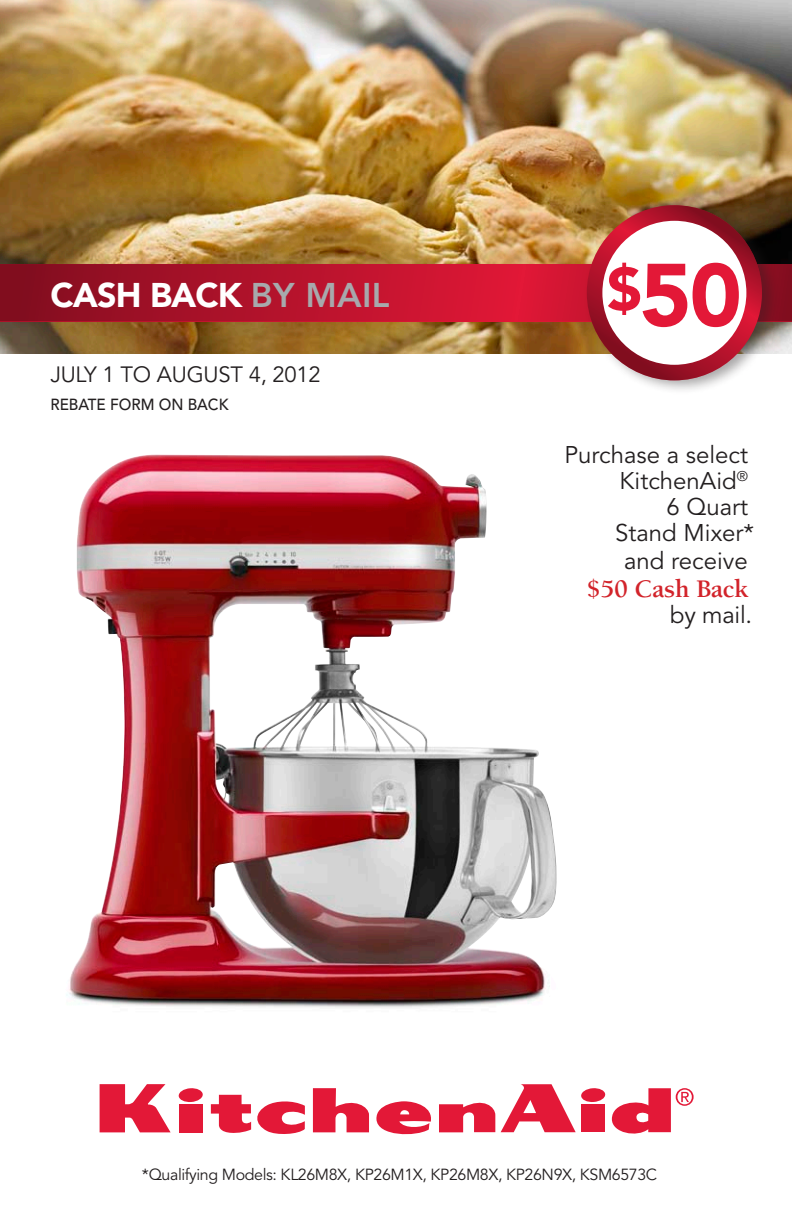
<style>
.page{position:relative;width:792px;height:1224px;background:#fff}
.page>*{position:absolute;margin:0;border:0;box-sizing:border-box;transform-origin:0 0}
.t1{font:900 88px "Avenir LT Std";color:#e31837}
.t2{font:900 34px "Avenir LT Std";letter-spacing:-.025em;color:#fff}
.t3{font:700 26px "Berkeley Std";letter-spacing:-.01em;color:#d2232a}
.t4{font:24px/26.4px "Avenir LT Std";color:#231f20;text-align:right}
.t5{font:22px "Avenir LT Std";letter-spacing:-.01em;color:#231f20}
.t6{font:16px "Avenir LT Std";letter-spacing:-.025em;color:#231f20}
.t7{font:500 16px "Avenir LT Std";color:#231f20;scale:.95 1}
.s1{font-weight:800;color:#a7a9ac}
</style>
<div class="page">
<img style="left:0;top:0;width:792px;height:354px">
<svg style="left:0;top:264px;width:792px;height:58px;background:#b3122b"></svg>
<div style="left:583px;top:198px;width:197px;height:197px;background:#231f20;opacity:.39"></div>
<svg style="left:587px;top:205px;width:175px;height:175px;background:#a51329"></svg>
<div style="left:602px;top:221px;width:144px;height:144px;background:#fff;border-radius:50%"></div>
<svg style="left:100px;top:1084px;width:71px;height:48px"></svg>
<div style="left:179px;top:1104px;width:24px;height:28px;background:#e31837"></div>
<div style="left:178px;top:1088px;width:25px;height:14px;background:#e31837;border-radius:50%"></div>
<svg style="left:211px;top:1095px;width:94px;height:39px"></svg>
<svg style="left:313px;top:1088px;width:56px;height:44px"></svg>
<svg style="left:439px;top:1102px;width:56px;height:30px"></svg>
<div style="left:581px;top:1104px;width:24px;height:28px;background:#e31837"></div>
<div style="left:581px;top:1088px;width:24px;height:14px;background:#e31837;border-radius:50%"></div>
<svg style="left:376px;top:1101px;width:55px;height:34px"></svg>
<svg style="left:501px;top:1084px;width:75px;height:48px"></svg>
<svg style="left:612px;top:1088px;width:82px;height:46px"></svg>
<img style="left:66px;top:455px;width:491px;height:553px">
<h2 class="t2" style="left:50px;top:274px;width:341px">CASH BACK <span class="s1">by mail</span></h2>
<p class="t5" style="left:50px;top:362px;width:272px">JULY 1 TO AUGUST 4, 2012</p>
<p class="t7" style="left:50px;top:395px;width:189px">REBATE FORM ON BACK</p>
<h1 class="t1" style="left:607px;top:242px;width:136px"><sup>$</sup>50</h1>
<p class="t4" style="left:565px;top:442px;width:191px">Purchase a select<br>KitchenAid<sup>®<br></sup>6 Quart<br>Stand Mixer*<br>and receive</p>
<p class="t3" style="left:587px;top:575px;width:163px">$50 Cash Back</p>
<p class="t4" style="left:670px;top:602px;width:84px">by mail.</p>
<p class="t6" style="left:142px;top:1166px;width:517px">*Qualifying Models: KL26M8X, KP26M1X, KP26M8X, KP26N9X, KSM6573C</p>
</div>
